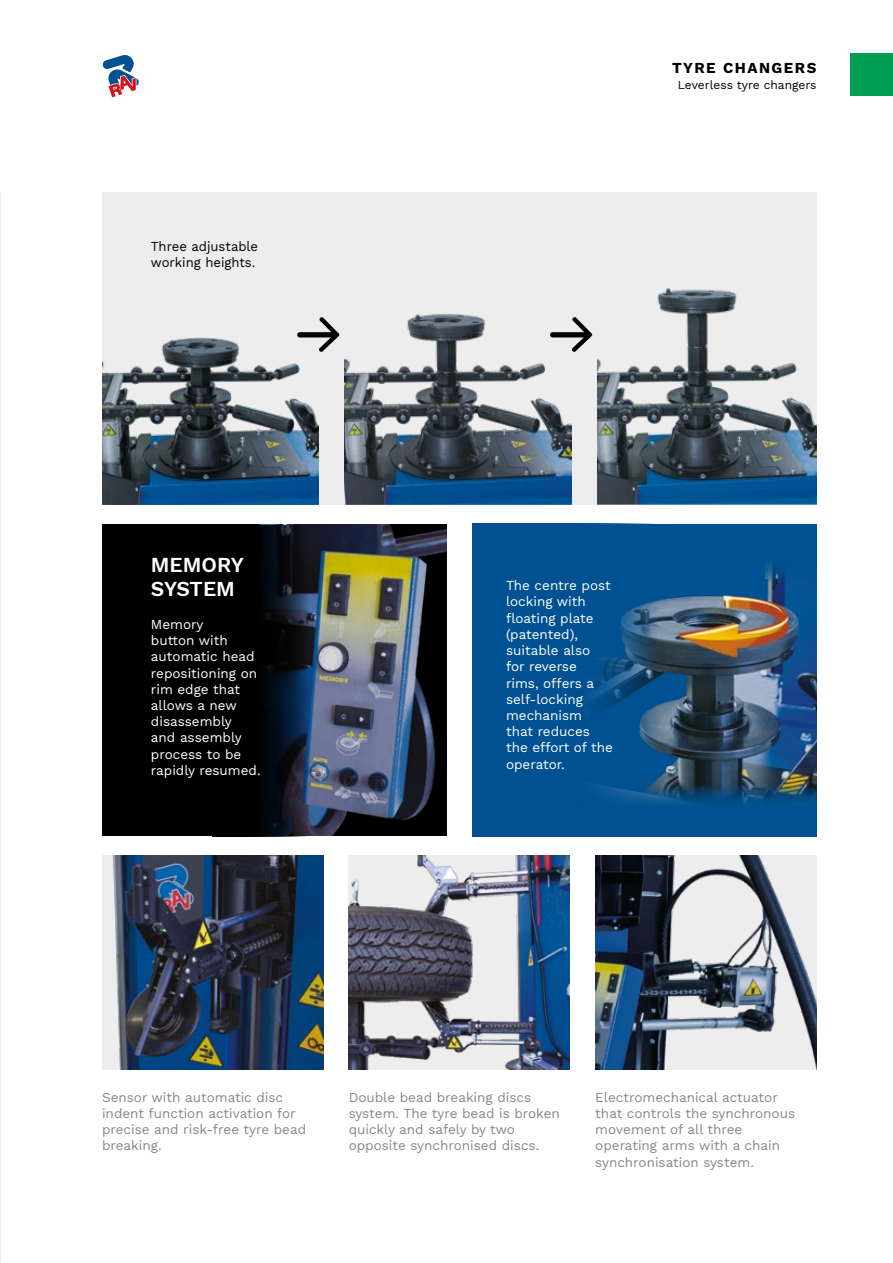
<style>
.page{position:relative;width:893px;height:1263px;background:#fff}
.page>*{position:absolute;margin:0;border:0;box-sizing:border-box;transform-origin:0 0}
.t1{font:600 21px/24px "Work Sans";color:#fff}
.t2{font:700 15px "Work Sans";letter-spacing:.1em;color:#000}
.t3{font:13.5px/16.2px "Work Sans";color:#878787}
.t4{font:13.5px/16.2px "Work Sans";color:#fff}
.t5{font:13.5px/16.2px "Work Sans";color:#000}
.t6{font:12px "Work Sans";color:#000}
</style>
<div class="page">
<img style="left:685px;top:592px;width:131px;height:185px">
<div style="left:102px;top:192px;width:714px;height:312px;background:#ededed"></div>
<img style="left:597px;top:288px;width:219px;height:216px">
<img style="left:345px;top:314px;width:226px;height:190px">
<img style="left:102px;top:337px;width:217px;height:167px">
<hr style="left:0;top:192px;width:1px;height:1071px;background:#ededed">
<div style="left:102px;top:524px;width:344px;height:312px;background:#000"></div>
<img style="left:260px;top:524px;width:186px;height:312px">
<img style="left:595px;top:855px;width:221px;height:215px">
<img style="left:102px;top:855px;width:221px;height:215px">
<img style="left:349px;top:855px;width:221px;height:215px">
<svg style="left:472px;top:524px;width:213px;height:253px;background:#0c538d"></svg>
<svg style="left:260px;top:525px;width:63px;height:311px"></svg>
<div style="left:472px;top:525px;width:344px;height:67px;background:#005192"></div>
<svg style="left:472px;top:777px;width:344px;height:59px;background:#085089"></svg>
<div style="left:850px;top:53px;width:43px;height:43px;background:#009e55"></div>
<svg style="left:102px;top:55px;width:37px;height:43px"></svg>
<svg style="left:549px;top:316px;width:43px;height:37px"></svg>
<svg style="left:296px;top:317px;width:44px;height:36px"></svg>
<p class="t5" style="left:151px;top:237px;width:109px">Three adjustable working heights.</p>
<h1 class="t1" style="left:151px;top:552px;width:94px">MEMORY<br>SYSTEM</h1>
<p class="t4" style="left:151px;top:616px;width:111px">Memory<br>button with automatic head repositioning on rim edge that allows a new disassembly<br>and assembly process to be rapidly resumed.</p>
<p class="t2" style="left:672px;top:56px;width:146px">TYRE CHANGERS</p>
<p class="t6" style="left:678px;top:76px;width:140px">Leverless tyre changers</p>
<p class="t4" style="left:506px;top:577px;width:108px">The centre post locking with floating plate (patented), suitable also<br>for reverse rims, offers a self-locking mechanism<br>that reduces the effort of the operator.</p>
<p class="t3" style="left:102px;top:1088px;width:206px">Sensor with automatic disc indent function activation for precise and risk-free tyre bead breaking.</p>
<p class="t3" style="left:595px;top:1088px;width:201px">Electromechanical actuator that controls the synchronous movement of all three operating arms with a chain synchronisation system.</p>
<p class="t3" style="left:349px;top:1088px;width:213px">Double bead breaking discs system. The tyre bead is broken quickly and safely by two opposite synchronised discs.</p>
</div>
